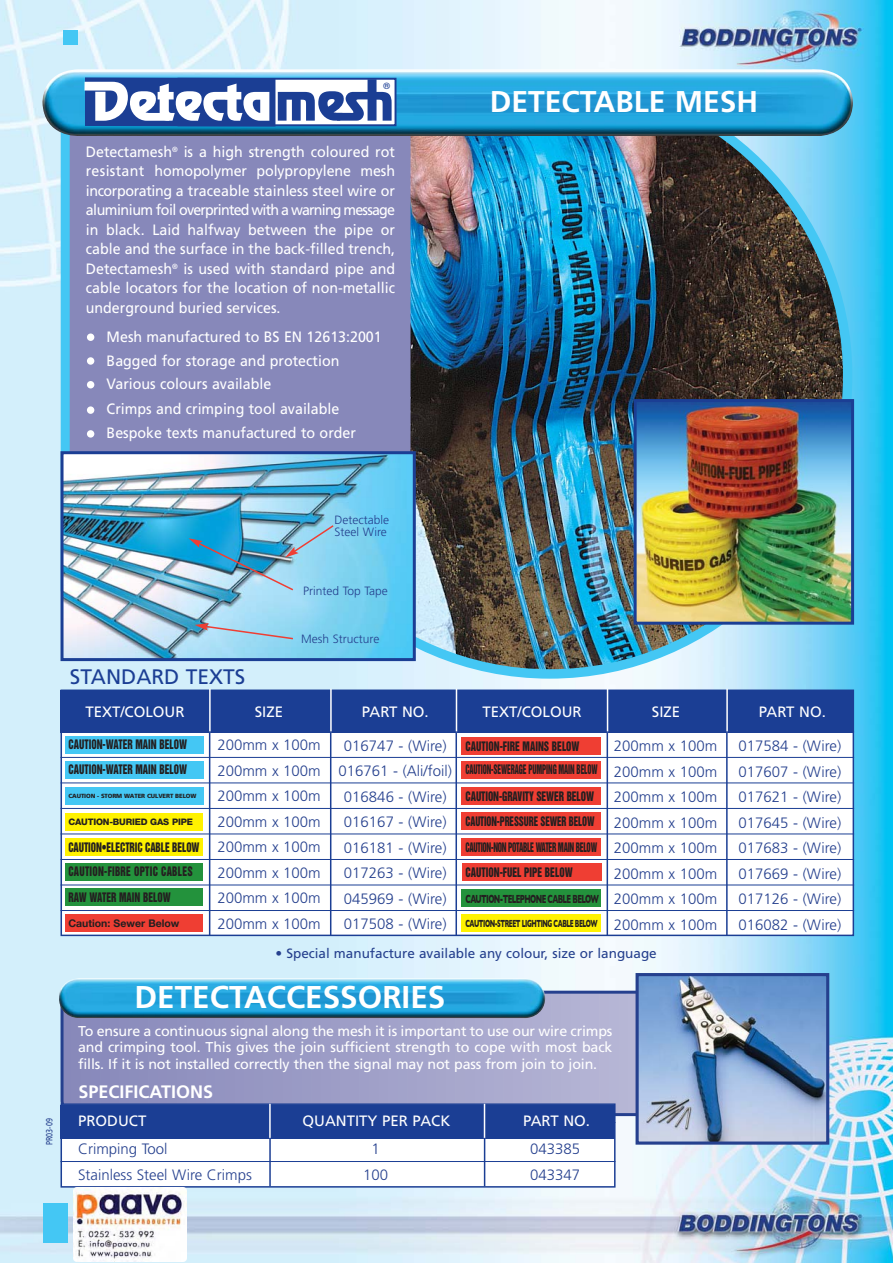
<style>
.page{position:relative;width:893px;height:1263px;background:#fff}
.page>*{position:absolute;margin:0;border:0;box-sizing:border-box;transform-origin:0 0}
.t1{font:700 31.5px "Frutiger";color:#fff}
.t2{font:700 30px "Frutiger";color:#fff}
.t3{font:21px "Frutiger";color:#1b3e94}
.t4{font:700 18px "Frutiger";color:#fff}
.t5{font:15px/19.5px "Frutiger";color:#fff;scale:.95 1}
.t6{font:300 15px/25.5px "Frutiger";color:#25408e;text-align:justify}
.t7{font:15px "Frutiger";color:#fff}
.t8{font:14.25px/16.5px "Frutiger";letter-spacing:-.01em;color:#fff;text-align:justify}
.t9{font:13.5px "Frutiger";color:#25408e}
.t10{font:12px/25.5px "Helvetica Inserat";letter-spacing:-.01em;color:#231f20;scale:.8 1}
.t11{font:300 12px/12px "Frutiger";color:#25408e}
.t12{font:700 12px "Gill Sans";letter-spacing:-.075em;color:#231f20;scale:.6 1}
.t13{font:700 10.5px "Gill Sans";letter-spacing:-.07em;color:#231f20;scale:.58 1}
.t14{font:700 10.5px "Helvetica Neue";color:#231f20}
.t15{font:9.45px "Handel Got D Ligh";color:#1b3e94}
.t16{font:800 9px "Helvetica Neue";letter-spacing:-.02em;color:#231f20}
.t17{font:9px "Frutiger";color:#25408e;scale:.8 1}
.t18{font:900 6px "Frutiger";letter-spacing:-.02em;color:#231f20}
</style>
<div class="page">
<img style="left:0;top:0;width:893px;height:1263px">
<img style="left:247px;top:138px;width:605px;height:541px">
<div style="left:68px;top:91px;width:342px;height:547px;background:#8788ba;border-radius:27px"></div>
<div style="left:61px;top:107px;width:9px;height:484px;background:#44c7f4"></div>
<img style="left:41px;top:65px;width:812px;height:73px">
<div style="left:63px;top:30px;width:14px;height:15px;background:#44c7f4"></div>
<div style="left:44px;top:1203px;width:24px;height:40px;background:#44c7f4"></div>
<img style="left:638px;top:403px;width:212px;height:218px">
<div style="left:634px;top:399px;width:220px;height:226px;border:3px solid #1b3e94"></div>
<div style="left:87px;top:333px;width:7px;height:8px;background:#fff;border-radius:50%"></div>
<div style="left:87px;top:357px;width:7px;height:8px;background:#fff;border-radius:50%"></div>
<div style="left:87px;top:381px;width:7px;height:7px;background:#fff;border-radius:50%"></div>
<div style="left:87px;top:406px;width:7px;height:8px;background:#fff;border-radius:50%"></div>
<div style="left:87px;top:430px;width:7px;height:8px;background:#fff;border-radius:50%"></div>
<svg style="left:84px;top:76px;width:308px;height:52px;background:#7d98c6"></svg>
<svg style="left:61px;top:991px;width:575px;height:125px;background:#9e9ec7"></svg>
<img style="left:59px;top:977px;width:486px;height:42px">
<img style="left:640px;top:977px;width:185px;height:164px">
<div style="left:636px;top:973px;width:193px;height:172px;border:3px solid #25408e"></div>
<img style="left:65px;top:455px;width:347px;height:202px">
<div style="left:61px;top:451px;width:355px;height:210px;border:3px solid #1b3e94"></div>
<svg style="left:195px;top:623px;width:100px;height:17px;background:#a3c7dc"></svg>
<img style="left:189px;top:524px;width:146px;height:68px">
<div style="left:61px;top:690px;width:792px;height:245px;background:#fff"></div>
<div style="left:61px;top:689px;width:793px;height:247px;border:2px solid #1b3e94"></div>
<div style="left:61px;top:690px;width:793px;height:43px;background:#1b3e94"></div>
<hr style="left:209px;top:689px;width:2px;height:43px;background:#fff">
<hr style="left:209px;top:732px;width:1px;height:203px;background:#1b3e94">
<hr style="left:330px;top:689px;width:2px;height:43px;background:#fff">
<hr style="left:330px;top:732px;width:1px;height:203px;background:#1b3e94">
<hr style="left:456px;top:689px;width:1px;height:43px;background:#fff">
<hr style="left:455px;top:732px;width:2px;height:203px;background:#1b3e94">
<hr style="left:607px;top:689px;width:1px;height:43px;background:#fff">
<hr style="left:607px;top:732px;width:1px;height:203px;background:#1b3e94">
<hr style="left:726px;top:689px;width:2px;height:43px;background:#fff">
<hr style="left:726px;top:732px;width:2px;height:203px;background:#1b3e94">
<hr style="left:61px;top:731px;width:793px;height:1px;background:#1b3e94">
<hr style="left:61px;top:757px;width:793px;height:1px;background:#1b3e94">
<hr style="left:61px;top:782px;width:793px;height:1px;background:#1b3e94">
<hr style="left:61px;top:808px;width:793px;height:1px;background:#1b3e94">
<hr style="left:61px;top:833px;width:793px;height:1px;background:#1b3e94">
<hr style="left:61px;top:859px;width:793px;height:1px;background:#1b3e94">
<hr style="left:61px;top:885px;width:793px;height:1px;background:#1b3e94">
<hr style="left:61px;top:910px;width:793px;height:1px;background:#1b3e94">
<div style="left:65px;top:736px;width:139px;height:17px;background:#44c7f4"></div>
<div style="left:65px;top:761px;width:138px;height:17px;background:#44c7f4"></div>
<div style="left:65px;top:787px;width:138px;height:17px;background:#44c7f4"></div>
<div style="left:65px;top:813px;width:138px;height:17px;background:#fff200"></div>
<div style="left:65px;top:838px;width:138px;height:17px;background:#fff200"></div>
<div style="left:65px;top:863px;width:138px;height:18px;background:#23923c"></div>
<div style="left:65px;top:889px;width:138px;height:17px;background:#23923c"></div>
<div style="left:65px;top:914px;width:138px;height:17px;background:#ef3e33"></div>
<div style="left:461px;top:737px;width:140px;height:17px;background:#ef3e33"></div>
<div style="left:461px;top:761px;width:140px;height:17px;background:#ef3e33"></div>
<div style="left:461px;top:788px;width:140px;height:17px;background:#ef3e33"></div>
<div style="left:461px;top:813px;width:140px;height:17px;background:#ef3e33"></div>
<div style="left:461px;top:838px;width:140px;height:17px;background:#ef3e33"></div>
<div style="left:462px;top:863px;width:139px;height:17px;background:#ef3e33"></div>
<div style="left:461px;top:889px;width:140px;height:17px;background:#23923c"></div>
<div style="left:461px;top:915px;width:140px;height:17px;background:#fff200"></div>
<div style="left:61px;top:1104px;width:554px;height:83px;background:#fff"></div>
<div style="left:61px;top:1103px;width:555px;height:84px;border:2px solid #1b3e94"></div>
<div style="left:61px;top:1105px;width:554px;height:33px;background:#1b3e94"></div>
<hr style="left:61px;top:1161px;width:554px;height:1px;background:#1b3e94">
<hr style="left:269px;top:1104px;width:2px;height:34px;background:#fff">
<hr style="left:269px;top:1138px;width:2px;height:48px;background:#1b3e94">
<hr style="left:484px;top:1104px;width:1px;height:34px;background:#fff">
<hr style="left:484px;top:1138px;width:1px;height:48px;background:#1b3e94">
<img style="left:74px;top:1188px;width:112px;height:73px">
<p class="t15" style="left:383px;top:81px;width:9px">®</p>
<p class="t5" style="left:86px;top:143px;width:327px;text-align:justify">Detectamesh<sup>®</sup> is a high strength coloured rot resistant homopolymer polypropylene mesh incorporating a traceable stainless steel wire or aluminium foil overprinted with a warning message in black. Laid halfway between the pipe or cable and the surface in the back-filled trench, Detectamesh<sup>®</sup> is used with standard pipe and cable locators for the location of non-metallic underground buried services.</p>
<p class="t5" style="left:107px;top:326px;width:291px;line-height:23.4px">Mesh manufactured to BS EN 12613:2001<br>Bagged for storage and protection<br>Various colours available</p>
<p class="t5" style="left:107px;top:398px;width:264px;line-height:23.7px">Crimps and crimping tool available<br>Bespoke texts manufactured to order</p>
<h2 class="t2" style="left:490px;top:89px;width:270px">DETECTABLE MESH</h2>
<p class="t11" style="left:335px;top:515px;width:56px">Detectable<br>Steel Wire</p>
<p class="t17" style="left:46px;top:1145px;width:35px;rotate:-90deg">PR03-09</p>
<p class="t11" style="left:303px;top:586px;width:86px">Printed Top Tape</p>
<p class="t11" style="left:301px;top:634px;width:80px">Mesh Structure</p>
<h3 class="t3" style="left:70px;top:669px;width:177px">STANDARD TEXTS</h3>
<p class="t7" style="left:85px;top:706px;width:101px">TEXT/COLOUR</p>
<p class="t7" style="left:255px;top:706px;width:30px">SIZE</p>
<p class="t7" style="left:362px;top:706px;width:69px">PART NO.</p>
<p class="t7" style="left:482px;top:706px;width:101px">TEXT/COLOUR</p>
<p class="t7" style="left:652px;top:706px;width:30px">SIZE</p>
<p class="t7" style="left:759px;top:706px;width:69px">PART NO.</p>
<p class="t10" style="left:68px;top:732px;width:150px">CAUTION-WATER MAIN BELOW<br>CAUTION-WATER MAIN BELOW</p>
<p class="t18" style="left:68px;top:794px;width:130px">CAUTION - STORM WATER CULVERT BELOW</p>
<p class="t16" style="left:68px;top:819px;width:126px">CAUTION-BURIED GAS PIPE</p>
<p class="t10" style="left:68px;top:836px;width:166px;line-height:24px">CAUTION•ELECTRIC CABLE BELOW<br>CAUTION-FIBRE OPTIC CABLES</p>
<p class="t10" style="left:68px;top:885px;width:130px">RAW WATER MAIN BELOW</p>
<p class="t14" style="left:68px;top:916px;width:113px">Caution: Sewer Below</p>
<p class="t6" style="left:217px;top:733px;width:105px">200mm x 100m 200mm x 100m 200mm x 100m 200mm x 100m 200mm x 100m 200mm x 100m 200mm x 100m 200mm x 100m</p>
<p class="t6" style="left:339px;top:734px;width:115px;text-align:center">016747 - (Wire)<br>016761 - (Ali/foil)<br>016846 - (Wire)<br>016167 - (Wire)<br>016181 - (Wire)<br>017263 - (Wire)<br>045969 - (Wire)<br>017508 - (Wire)</p>
<p class="t6" style="left:614px;top:734px;width:105px">200mm x 100m 200mm x 100m 200mm x 100m 200mm x 100m 200mm x 100m 200mm x 100m 200mm x 100m 200mm x 100m</p>
<p class="t6" style="left:739px;top:734px;width:104px">017584 - (Wire)<br>017607 - (Wire)<br>017621 - (Wire)<br>017645 - (Wire)<br>017683 - (Wire)<br>017669 - (Wire)<br>017126 - (Wire)<br>016082 - (Wire)</p>
<p class="t10" style="left:465px;top:736px;width:167px;line-height:22.5px">CAUTION-FIRE MAINS BELOW<br>CAUTION-SEWERAGE PUMPING MAIN BELOW</p>
<p class="t10" style="left:465px;top:784px;width:166px">CAUTION-GRAVITY SEWER BELOW<br>CAUTION-PRESSURE SEWER BELOW<br>CAUTION-NON POTABLE WATER MAIN BELOW<br>CAUTION-FUEL PIPE BELOW</p>
<p class="t12" style="left:465px;top:892px;width:224px">CAUTION-TELEPHONE CABLE BELOW</p>
<p class="t13" style="left:465px;top:917px;width:229px">CAUTION-STREET LIGHTING CABLE BELOW</p>
<p class="t9" style="left:275px;top:948px;width:383px">• Special manufacture available any colour, size or language</p>
<h1 class="t1" style="left:135px;top:984px;width:312px">DETECTACCESSORIES</h1>
<p class="t8" style="left:78px;top:1023px;width:536px">To ensure a continuous signal along the mesh it is important to use our wire crimps and crimping tool. This gives the join sufficient strength to cope with most back fills. If it is not installed correctly then the signal may not pass from join to join.</p>
<p class="t4" style="left:78px;top:1084px;width:136px">SPECIFICATIONS</p>
<p class="t7" style="left:78px;top:1115px;width:70px">PRODUCT</p>
<p class="t7" style="left:303px;top:1115px;width:149px">QUANTITY PER PACK</p>
<p class="t7" style="left:523px;top:1115px;width:69px">PART NO.</p>
<p class="t6" style="left:78px;top:1137px;width:91px">Crimping Tool</p>
<p class="t6" style="left:372px;top:1137px;width:10px">1</p>
<p class="t6" style="left:530px;top:1137px;width:52px">043385</p>
<p class="t6" style="left:78px;top:1163px;width:175px">Stainless Steel Wire Crimps</p>
<p class="t6" style="left:363px;top:1163px;width:27px">100</p>
<p class="t6" style="left:530px;top:1163px;width:52px">043347</p>
</div>
